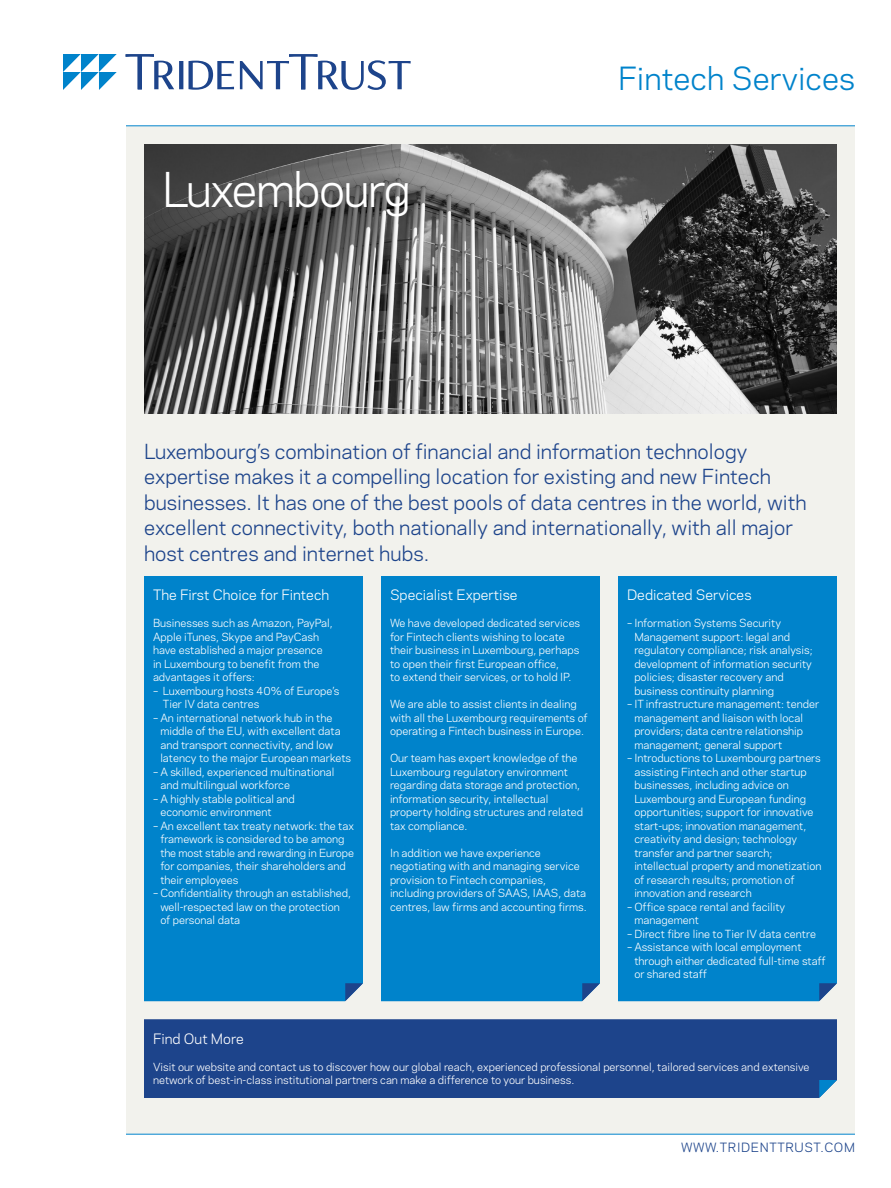
<style>
.page{position:relative;width:891px;height:1188px;background:#fff}
.page>*{position:absolute;margin:0;border:0;box-sizing:border-box;transform-origin:0 0}
.Sheet_Header_-_White{font:45px "Polaris";letter-spacing:-.03em;color:#fff}
.Page_Header{font:30px "Polaris";color:#0083cb}
.Intro_Text{font:19.5px/25.5px "Polaris";color:#1d448b}
.Section_Heads{font:13.5px "Polaris";color:#fff}
.URL{font:12px "Polaris";letter-spacing:.05em;color:#1d448b}
.Section_Text{font:10.5px/13.5px "Polaris";color:#fff}
</style>
<div class="page">
<div style="left:126px;top:126px;width:729px;height:1008px;background:#f2f2ed"></div>
<hr style="left:126px;top:126px;width:729px;height:1px;background:#0083cb">
<hr style="left:126px;top:1134px;width:729px;height:1px;background:#0083cb">
<svg style="left:126px;top:54px;width:285px;height:36px"></svg>
<svg style="left:63px;top:54px;width:54px;height:36px"></svg>
<img style="left:144px;top:144px;width:693px;height:270px">
<div style="left:144px;top:576px;width:219px;height:425px;background:#0083cb"></div>
<div style="left:618px;top:576px;width:219px;height:425px;background:#0083cb"></div>
<div style="left:381px;top:576px;width:219px;height:425px;background:#0083cb"></div>
<div style="left:144px;top:1019px;width:693px;height:79px;background:#1d448b"></div>
<svg style="left:345px;top:983px;width:18px;height:18px"></svg>
<svg style="left:819px;top:983px;width:18px;height:18px"></svg>
<svg style="left:582px;top:983px;width:18px;height:18px"></svg>
<svg style="left:819px;top:1080px;width:18px;height:18px"></svg>
<p class="Sheet_Header_-_White" style="left:162px;top:156px;width:250px">Luxembourg</p>
<p class="Page_Header" style="left:618px;top:56px;width:238px">Fintech Services</p>
<p class="Intro_Text" style="left:144px;top:438px;width:664px">Luxembourg’s combination of financial and information technology expertise makes it a compelling location for existing and new Fintech businesses. It has one of the best pools of data centres in the world, with excellent connectivity, both nationally and internationally, with all major host centres and internet hubs.</p>
<p class="Section_Heads" style="left:153px;top:585px;width:178px">The First Choice for Fintech</p>
<p class="Section_Text" style="left:153px;top:616px;width:181px">Businesses such as Amazon, PayPal,<br>Apple iTunes, Skype and PayCash have established a major presence in Luxembourg to benefit from the advantages it offers:</p>
<p class="Section_Text" style="left:163px;top:683px;width:178px;text-indent:-10px">– Luxembourg hosts 40% of Europe’s<br>Tier IV data centres</p>
<p class="Section_Text" style="left:160px;top:710px;width:192px;text-indent:-7px">– An international network hub in the middle of the EU, with excellent data and transport connectivity, and low latency to the major European markets</p>
<p class="Section_Text" style="left:160px;top:764px;width:176px;text-indent:-7px">– A skilled, experienced multinational and multilingual workforce</p>
<p class="Section_Text" style="left:160px;top:791px;width:136px;text-indent:-7px">– A highly stable political and economic environment</p>
<p class="Section_Text" style="left:160px;top:818px;width:195px;text-indent:-7px">– An excellent tax treaty network: the tax framework is considered to be among the most stable and rewarding in Europe for companies, their shareholders and their employees</p>
<p class="Section_Text" style="left:160px;top:886px;width:192px;text-indent:-7px">– Confidentiality through an established, well-respected law on the protection of personal data</p>
<p class="Section_Heads" style="left:390px;top:585px;width:129px">Specialist Expertise</p>
<p class="Section_Text" style="left:390px;top:616px;width:192px">We have developed dedicated services for Fintech clients wishing to locate their business in Luxembourg, perhaps to open their first European office,<br>to extend their services, or to hold IP.</p>
<p class="Section_Text" style="left:390px;top:697px;width:199px">We are able to assist clients in dealing with all the Luxembourg requirements of operating a Fintech business in Europe.</p>
<p class="Section_Text" style="left:390px;top:751px;width:195px">Our team has expert knowledge of the Luxembourg regulatory environment regarding data storage and protection, information security, intellectual property holding structures and related tax compliance.</p>
<p class="Section_Text" style="left:390px;top:845px;width:198px">In addition we have experience negotiating with and managing service provision to Fintech companies, including providers of SAAS, IAAS, data centres, law firms and accounting firms.</p>
<p class="Section_Heads" style="left:627px;top:585px;width:126px">Dedicated Services</p>
<p class="Section_Text" style="left:634px;top:616px;width:180px;text-indent:-7px">– Information Systems Security Management support: legal and regulatory compliance; risk analysis; development of information security policies; disaster recovery and business continuity planning</p>
<p class="Section_Text" style="left:634px;top:697px;width:186px;text-indent:-7px">– IT infrastructure management: tender management and liaison with local providers; data centre relationship management; general support</p>
<p class="Section_Text" style="left:634px;top:751px;width:189px;text-indent:-7px">– Introductions to Luxembourg partners assisting Fintech and other startup businesses, including advice on Luxembourg and European funding opportunities; support for innovative start-ups; innovation management, creativity and design; technology transfer and partner search; intellectual property and monetization of research results; promotion of innovation and research</p>
<p class="Section_Text" style="left:634px;top:899px;width:152px;text-indent:-7px">– Office space rental and facility management</p>
<p class="Section_Text" style="left:627px;top:926px;width:190px">– Direct fibre line to Tier IV data centre</p>
<p class="Section_Text" style="left:634px;top:940px;width:193px;text-indent:-7px">– Assistance with local employment through either dedicated full-time staff or shared staff</p>
<p class="Section_Heads" style="left:153px;top:1028px;width:92px">Find Out More</p>
<p class="Section_Text" style="left:153px;top:1059px;width:658px">Visit our website and contact us to discover how our global reach, experienced professional personnel, tailored services and extensive network of best-in-class institutional partners can make a difference to your business.</p>
<p class="URL" style="left:681px;top:1138px;width:175px">WWW.TRIDENTTRUST.COM</p>
</div>
